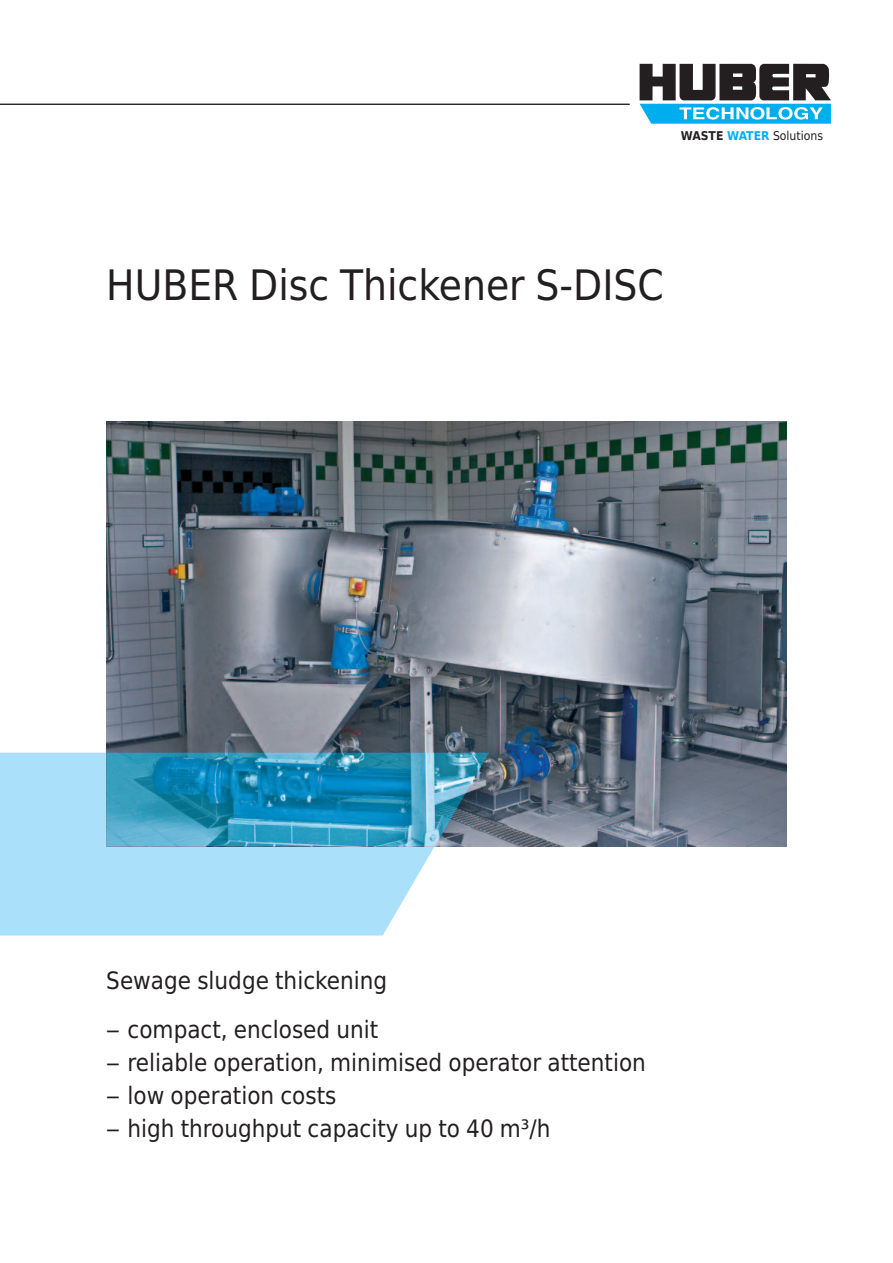
<style>
.page{position:relative;width:893px;height:1263px;background:#fff}
.page>*{position:absolute;margin:0;border:0;box-sizing:border-box;transform-origin:0 0}
.t1{font:42px "Huber Tec";color:#231f20}
.t2{font:24px "Huber Tec";color:#231f20}
.t3{font:12.15px "Huber Tec";color:#231f20}
.s1{font-weight:700}
.s2{font-weight:700;color:#00aeef}
</style>
<div class="page">
<svg style="left:640px;top:64px;width:191px;height:60px"></svg>
<hr style="left:0;top:104px;width:630px;height:1px;background:#231f20">
<svg style="left:0;top:753px;width:489px;height:182px;fill:#aae0f9"></svg>
<img style="left:106px;top:421px;width:681px;height:425px">
<img style="left:106px;top:753px;width:383px;height:93px">
<p class="t3" style="left:681px;top:126px;width:144px"><span class="s1">WASTE</span> <span class="s2">WATER</span> Solutions</p>
<h1 class="t1" style="left:106px;top:261px;width:559px">HUBER Disc Thickener S-DISC</h1>
<p class="t2" style="left:106px;top:966px;width:282px">Sewage sludge thickening</p>
<p class="t2" style="left:106px;top:1016px;width:273px">– compact, enclosed unit</p>
<p class="t2" style="left:106px;top:1049px;width:541px">– reliable operation, minimised operator attention</p>
<p class="t2" style="left:106px;top:1082px;width:232px">– low operation costs</p>
<p class="t2" style="left:106px;top:1115px;width:446px">– high throughput capacity up to 40 m³/h</p>
</div>
